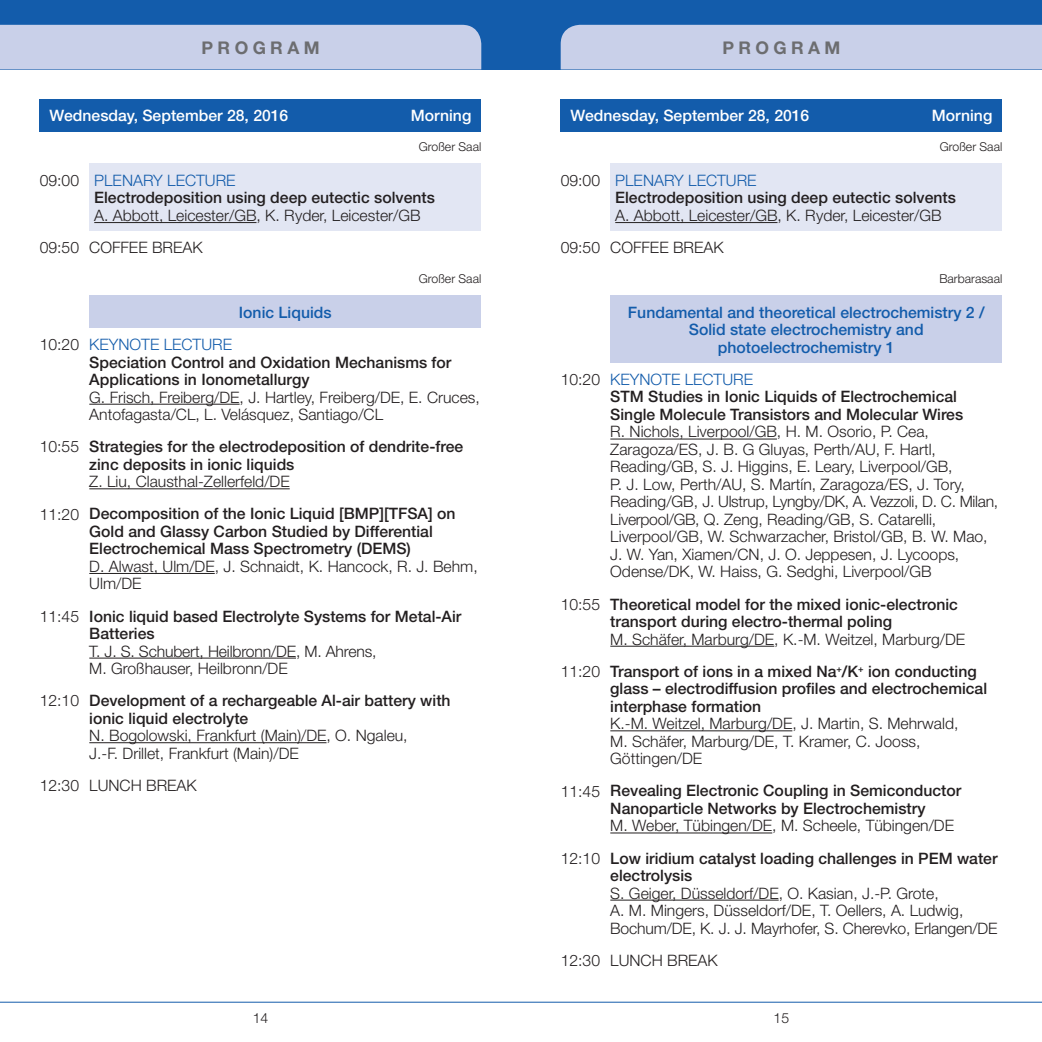
<style>
.page{position:relative;width:1042px;height:1042px;background:#fff}
.page>*{position:absolute;margin:0;border:0;box-sizing:border-box;transform-origin:0 0}
.t1{font:700 17.5px "Helvetica Neue";letter-spacing:.25em;color:#6c6d70}
.t2{font:300 15.75px/17.5px "Helvetica Neue";color:#231f20}
.t3{font:500 15.75px/17.5px "Helvetica Neue";color:#231f20}
.t4{font:500 15.75px/17.5px "Helvetica Neue";color:#135cab;text-align:center}
.t5{font:500 15.75px "Helvetica Neue";color:#fff}
.t6{font:300 14px "Helvetica Neue";color:#231f20}
.t7{font:300 12.25px "Helvetica Neue";color:#231f20}
.s1{font-weight:300}
.s2{font-weight:300;color:#135cab}
.s3{font-weight:500}
</style>
<div class="page">
<div style="left:0;top:0;width:1042px;height:69px;background:#135cab"></div>
<div style="left:0;top:25px;width:481px;height:44px;background:#c9d0e9"></div>
<div style="left:561px;top:25px;width:481px;height:44px;background:#c9d0e9"></div>
<hr style="left:0;top:1002px;width:521px;height:1px;background:#135cab">
<hr style="left:521px;top:1002px;width:521px;height:1px;background:#135cab">
<div style="left:561px;top:99px;width:441px;height:32px;background:#135cab"></div>
<div style="left:610px;top:164px;width:392px;height:67px;background:#e2e6f3"></div>
<div style="left:610px;top:295px;width:392px;height:68px;background:#c9d0e9"></div>
<hr style="left:615px;top:222px;width:162px;height:1px;background:#231f20">
<hr style="left:610px;top:439px;width:167px;height:1px;background:#231f20">
<hr style="left:610px;top:646px;width:164px;height:1px;background:#231f20">
<hr style="left:610px;top:730px;width:182px;height:1px;background:#231f20">
<hr style="left:610px;top:832px;width:162px;height:1px;background:#231f20">
<hr style="left:610px;top:899px;width:168px;height:1px;background:#231f20">
<div style="left:40px;top:99px;width:441px;height:32px;background:#135cab"></div>
<div style="left:89px;top:164px;width:392px;height:67px;background:#e2e6f3"></div>
<div style="left:89px;top:295px;width:392px;height:33px;background:#c9d0e9"></div>
<hr style="left:94px;top:222px;width:162px;height:1px;background:#231f20">
<hr style="left:89px;top:404px;width:151px;height:1px;background:#231f20">
<hr style="left:89px;top:488px;width:201px;height:1px;background:#231f20">
<hr style="left:89px;top:573px;width:126px;height:1px;background:#231f20">
<hr style="left:89px;top:658px;width:207px;height:1px;background:#231f20">
<hr style="left:89px;top:742px;width:237px;height:1px;background:#231f20">
<p class="t1" style="left:202px;top:37px;width:119px">PROGRAM</p>
<p class="t1" style="left:722px;top:37px;width:119px">PROGRAM</p>
<p class="t5" style="left:50px;top:106px;width:240px">Wednesday, September 28, 2016</p>
<p class="t5" style="left:411px;top:106px;width:62px">Morning</p>
<p class="t7" style="left:419px;top:139px;width:64px">Großer Saal</p>
<p class="t3" style="left:94px;top:171px;width:342px;text-indent:-55px"><span class="s1">09:00</span> <span class="s2">PLENARY LECTURE<br></span>Electrodeposition using deep eutectic solvents</p>
<p class="t2" style="left:40px;top:199px;width:382px;line-height:32.2px;text-indent:55px">A. Abbott, Leicester/GB, K. Ryder, Leicester/GB<br>09:50 COFFEE BREAK</p>
<p class="t7" style="left:419px;top:271px;width:64px">Großer Saal</p>
<p class="t4" style="left:239px;top:303px;width:94px">Ionic Liquids</p>
<p class="t3" style="left:89px;top:336px;width:364px;text-indent:-50px"><span class="s1">10:20</span> <span class="s2">KEYNOTE LECTURE<br></span>Speciation Control and Oxidation Mechanisms for<br>Applications in Ionometallurgy</p>
<p class="t2" style="left:89px;top:388px;width:392px">G. Frisch, Freiberg/DE, J. Hartley, Freiberg/DE, E. Cruces,<br>Antofagasta/CL, L. Velásquez, Santiago/CL</p>
<p class="t3" style="left:89px;top:438px;width:375px;text-indent:-50px"><span class="s1">10:55</span> Strategies for the electrodeposition of dendrite-free zinc deposits in ionic liquids</p>
<p class="t3" style="left:40px;top:465px;width:417px;line-height:32.2px;text-indent:50px"><span class="s1">Z. Liu, Clausthal-Zellerfeld/DE<br>11:20</span> Decomposition of the Ionic Liquid [BMP][TFSA] on</p>
<p class="t3" style="left:89px;top:522px;width:345px">Gold and Glassy Carbon Studied by Differential<br>Electrochemical Mass Spectrometry (DEMS)</p>
<p class="t2" style="left:89px;top:557px;width:390px">D. Alwast, Ulm/DE, J. Schnaidt, K. Hancock, R. J. Behm,<br>Ulm/DE</p>
<p class="t3" style="left:89px;top:607px;width:374px;text-indent:-50px"><span class="s1">11:45</span> Ionic liquid based Electrolyte Systems for Metal-Air<br>Batteries</p>
<p class="t2" style="left:89px;top:642px;width:289px">T. J. S. Schubert, Heilbronn/DE, M. Ahrens,<br>M. Großhauser, Heilbronn/DE</p>
<p class="t3" style="left:89px;top:691px;width:363px;text-indent:-50px"><span class="s1">12:10</span> Development of a rechargeable Al-air battery with ionic liquid electrolyte</p>
<p class="t2" style="left:89px;top:726px;width:320px">N. Bogolowski, Frankfurt (Main)/DE, O. Ngaleu,<br>J.-F. Drillet, Frankfurt (Main)/DE</p>
<p class="t2" style="left:40px;top:776px;width:158px">12:30 LUNCH BREAK</p>
<p class="t5" style="left:570px;top:106px;width:240px">Wednesday, September 28, 2016</p>
<p class="t5" style="left:932px;top:106px;width:62px">Morning</p>
<p class="t7" style="left:940px;top:139px;width:64px">Großer Saal</p>
<p class="t3" style="left:615px;top:171px;width:342px;text-indent:-55px"><span class="s1">09:00</span> <span class="s2">PLENARY LECTURE<br></span>Electrodeposition using deep eutectic solvents</p>
<p class="t2" style="left:561px;top:199px;width:382px;line-height:32.2px;text-indent:55px">A. Abbott, Leicester/GB, K. Ryder, Leicester/GB<br>09:50 COFFEE BREAK</p>
<p class="t7" style="left:939px;top:271px;width:64px">Barbarasaal</p>
<p class="t4" style="left:628px;top:303px;width:358px">Fundamental and theoretical electrochemistry 2 /<br>Solid state electrochemistry and photoelectrochemistry 1</p>
<p class="t3" style="left:610px;top:370px;width:354px;text-indent:-50px"><span class="s1">10:20</span> <span class="s2">KEYNOTE LECTURE<br></span>STM Studies in Ionic Liquids of Electrochemical<br>Single Molecule Transistors and Molecular Wires</p>
<p class="t2" style="left:610px;top:423px;width:389px">R. Nichols, Liverpool/GB, H. M. Osorio, P. Cea, Zaragoza/ES, J. B. G Gluyas, Perth/AU, F. Hartl, Reading/GB, S. J. Higgins, E. Leary, Liverpool/GB,<br>P. J. Low, Perth/AU, S. Martín, Zaragoza/ES, J. Tory, Reading/GB, J. Ulstrup, Lyngby/DK, A. Vezzoli, D. C. Milan, Liverpool/GB, Q. Zeng, Reading/GB, S. Catarelli, Liverpool/GB, W. Schwarzacher, Bristol/GB, B. W. Mao, J. W. Yan, Xiamen/CN, J. O. Jeppesen, J. Lycoops, Odense/DK, W. Haiss, G. Sedghi, Liverpool/GB</p>
<p class="t3" style="left:610px;top:595px;width:349px;text-indent:-50px"><span class="s1">10:55</span> Theoretical model for the mixed ionic-electronic transport during electro-thermal poling</p>
<p class="t2" style="left:561px;top:622px;width:417px;line-height:32.2px;text-indent:50px">M. Schäfer, Marburg/DE, K.-M. Weitzel, Marburg/DE<br>11:20 <span class="s3">Transport of ions in a mixed Na</span><sup>+</sup><span class="s3">/K</span><sup>+</sup> <span class="s3">ion conducting</span></p>
<p class="t3" style="left:610px;top:680px;width:378px">glass – electrodiffusion profiles and electrochemical interphase formation</p>
<p class="t2" style="left:610px;top:714px;width:350px">K.-M. Weitzel, Marburg/DE, J. Martin, S. Mehrwald,<br>M. Schäfer, Marburg/DE, T. Kramer, C. Jooss,<br>Göttingen/DE</p>
<p class="t3" style="left:610px;top:782px;width:353px;text-indent:-50px"><span class="s1">11:45</span> Revealing Electronic Coupling in Semiconductor<br>Nanoparticle Networks by Electrochemistry</p>
<p class="t2" style="left:561px;top:809px;width:438px;line-height:32.2px;text-align:center">M. Weber, Tübingen/DE, M. Scheele, Tübingen/DE<br>12:10 <span class="s3">Low iridium catalyst loading challenges in PEM water</span></p>
<p class="t3" style="left:610px;top:866px;width:84px">electrolysis</p>
<p class="t2" style="left:610px;top:884px;width:389px">S. Geiger, Düsseldorf/DE, O. Kasian, J.-P. Grote,<br>A. M. Mingers, Düsseldorf/DE, T. Oellers, A. Ludwig,<br>Bochum/DE, K. J. J. Mayrhofer, S. Cherevko, Erlangen/DE</p>
<p class="t2" style="left:561px;top:951px;width:158px">12:30 LUNCH BREAK</p>
<p class="t6" style="left:253px;top:1010px;width:17px">14</p>
<p class="t6" style="left:773px;top:1010px;width:17px">15</p>
</div>
